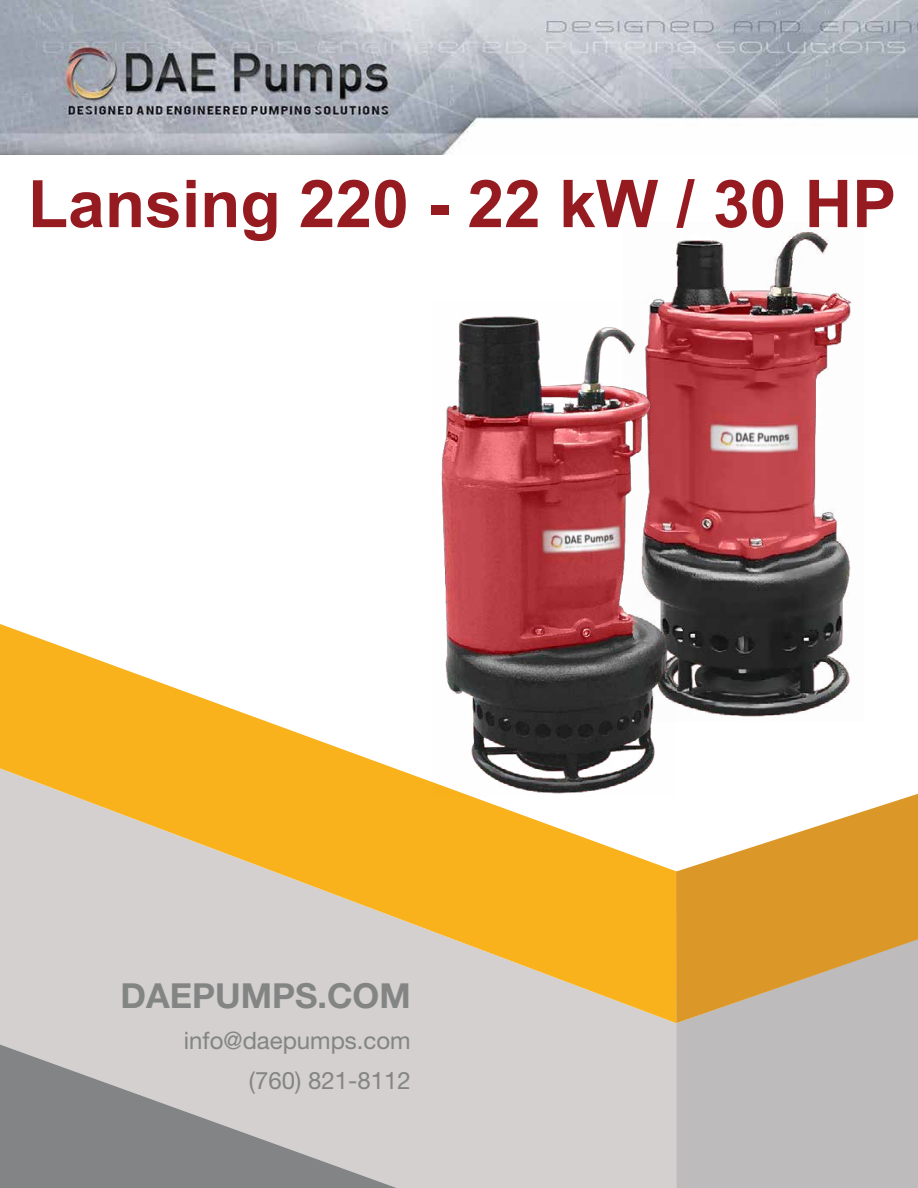
<style>
.page{position:relative;width:918px;height:1188px;background:#fff}
.page>*{position:absolute;margin:0;border:0;box-sizing:border-box;transform-origin:0 0}
.t1{font:700 66px "Arial";color:#961b20}
.t2{font:700 34.5px "Helvetica Neue LT Std";color:#838484}
.t3{font:24px/40.5px "Helvetica Neue LT Std";color:#838484;text-align:right}
</style>
<div class="page">
<div style="left:690px;top:1023px;width:228px;height:165px;background:#bdbbbb"></div>
<div style="left:0;top:1023px;width:690px;height:165px;background:#d3d0cf"></div>
<svg style="left:0;top:1044px;width:397px;height:144px;background:#abaaaa"></svg>
<svg style="left:0;top:624px;width:676px;height:399px"></svg>
<svg style="left:676px;top:794px;width:242px;height:229px;fill:#db9828"></svg>
<img style="left:0;top:0;width:918px;height:155px">
<img style="left:652px;top:229px;width:200px;height:493px">
<img style="left:431px;top:303px;width:244px;height:493px">
<h1 class="t1" style="left:28px;top:167px;width:870px">Lansing 220 - 22 kW / 30 HP</h1>
<h2 class="t2" style="left:121px;top:975px;width:292px">DAEPUMPS.COM</h2>
<p class="t3" style="left:184px;top:1020px;width:228px">info@daepumps.com (760) 821-8112</p>
</div>
